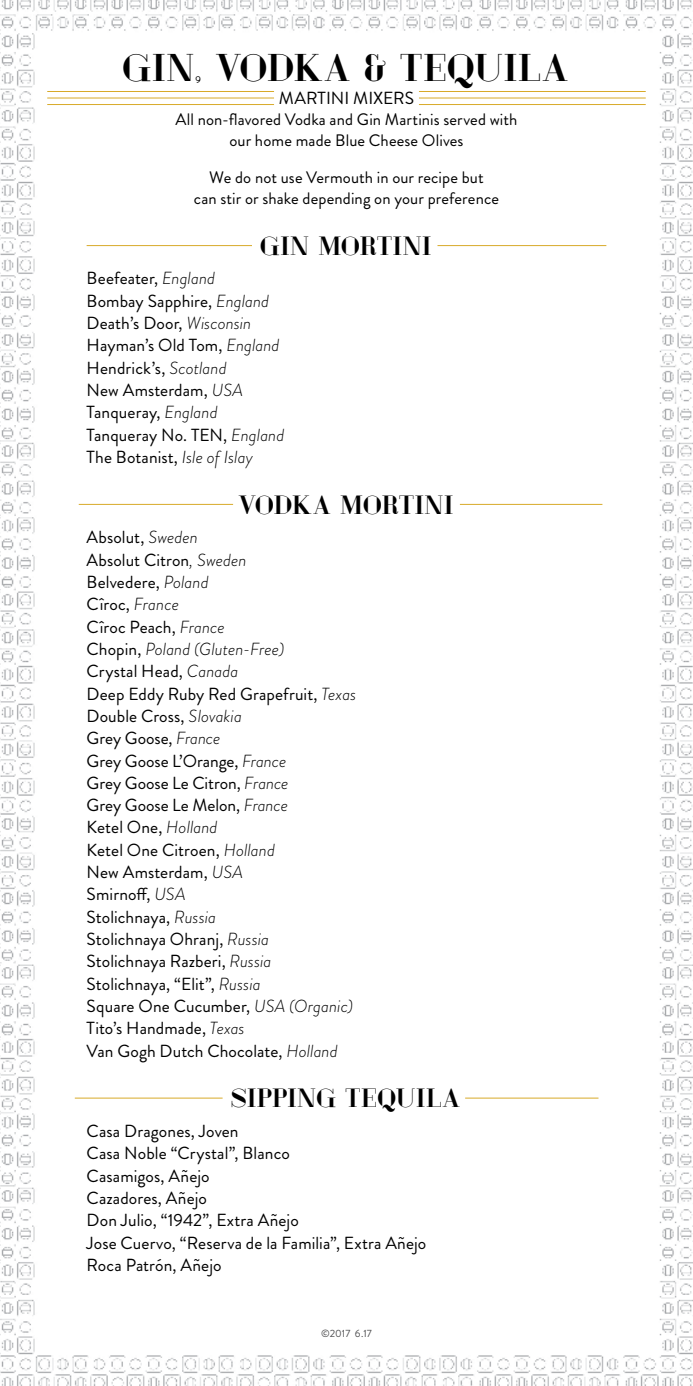
<style>
.page{position:relative;width:693px;height:1386px;background:#fff}
.page>*{position:absolute;margin:0;border:0;box-sizing:border-box;transform-origin:0 0}
.t1{font:38.5px "London Fill";letter-spacing:.02em;color:#000}
.t2{font:26.25px "London Fill";letter-spacing:.025em;color:#000}
.t3{font:26.25px "London Fill";color:#000}
.t4{font:17.5px/22.2px "Brandon Grotesque";letter-spacing:.005em;color:#000}
.t5{font:16.62px/21px "Brandon Grotesque";letter-spacing:.01em;color:#000;text-align:center}
.t6{font:10.5px "Brandon Grotesque";letter-spacing:.01em;color:#4d4d4f}
.s1{font-weight:300;font-style:italic}
</style>
<div class="page">
<img style="left:1px;top:0;width:692px;height:1386px">
<img style="left:0;top:0;width:1px;height:1386px">
<hr style="left:47px;top:91px;width:227px;height:1px;background:#d8aa29">
<hr style="left:47px;top:104px;width:227px;height:1px;background:#d8aa29">
<hr style="left:47px;top:98px;width:227px;height:1px;background:#d8aa29">
<hr style="left:79px;top:504px;width:154px;height:1px;background:#d8aa29">
<hr style="left:460px;top:504px;width:142px;height:1px;background:#d8aa29">
<hr style="left:465px;top:1098px;width:133px;height:1px;background:#d8aa29">
<hr style="left:75px;top:1098px;width:148px;height:1px;background:#d8aa29">
<hr style="left:87px;top:245px;width:165px;height:1px;background:#d8aa29">
<hr style="left:438px;top:245px;width:168px;height:1px;background:#d8aa29">
<hr style="left:419px;top:91px;width:227px;height:1px;background:#d8aa29">
<hr style="left:419px;top:104px;width:227px;height:1px;background:#d8aa29">
<hr style="left:419px;top:98px;width:227px;height:1px;background:#d8aa29">
<h1 class="t1" style="left:123px;top:47px;width:448px">GIN, VODKA &amp; TEQUILA</h1>
<p class="t4" style="left:279px;top:87px;width:137px">MARTINI MIXERS</p>
<p class="t5" style="left:176px;top:109px;width:343px">All non-flavored Vodka and Gin Martinis served with our home made Blue Cheese Olives</p>
<p class="t5" style="left:194px;top:167px;width:307px">We do not use Vermouth in our recipe but<br>can stir or shake depending on your preference</p>
<h2 class="t2" style="left:261px;top:232px;width:173px">GIN MORTINI</h2>
<p class="t4" style="left:87px;top:267px;width:199px">Beefeater, <span class="s1">England<br></span>Bombay Sapphire, <span class="s1">England<br></span>Death’s Door, <span class="s1">Wisconsin<br></span>Hayman’s Old Tom, <span class="s1">England<br></span>Hendrick’s, <span class="s1">Scotland<br></span>New Amsterdam, <span class="s1">USA<br></span>Tanqueray, <span class="s1">England<br></span>Tanqueray No. TEN, <span class="s1">England<br></span>The Botanist, <span class="s1">Isle of Islay</span></p>
<h2 class="t3" style="left:239px;top:491px;width:217px">VODKA MORTINI</h2>
<p class="t4" style="left:87px;top:527px;width:271px">Absolut, <span class="s1">Sweden<br></span>Absolut Citron<span class="s1">, Sweden<br></span>Belvedere, <span class="s1">Poland<br></span>Cîroc, <span class="s1">France<br></span>Cîroc Peach, <span class="s1">France<br></span>Chopin, <span class="s1">Poland (Gluten-Free)<br></span>Crystal Head, <span class="s1">Canada<br></span>Deep Eddy Ruby Red Grapefruit, <span class="s1">Texas<br></span>Double Cross, <span class="s1">Slovakia<br></span>Grey Goose, <span class="s1">France<br></span>Grey Goose L’Orange, <span class="s1">France<br></span>Grey Goose Le Citron, <span class="s1">France<br></span>Grey Goose Le Melon, <span class="s1">France<br></span>Ketel One, <span class="s1">Holland<br></span>Ketel One Citroen, <span class="s1">Holland<br></span>New Amsterdam, <span class="s1">USA<br></span>Smirnoff, <span class="s1">USA<br></span>Stolichnaya, <span class="s1">Russia<br></span>Stolichnaya Ohranj, <span class="s1">Russia<br></span>Stolichnaya Razberi, <span class="s1">Russia<br></span>Stolichnaya, “Elit”, <span class="s1">Russia<br></span>Square One Cucumber, <span class="s1">USA (Organic)<br></span>Tito’s Handmade, <span class="s1">Texas<br></span>Van Gogh Dutch Chocolate, <span class="s1">Holland</span></p>
<h2 class="t2" style="left:232px;top:1084px;width:231px">SIPPING TEQUILA</h2>
<p class="t4" style="left:87px;top:1120px;width:341px">Casa Dragones, Joven<br>Casa Noble “Crystal”, Blanco<br>Casamigos, Añejo<br>Cazadores, Añejo<br>Don Julio, “1942”, Extra Añejo<br>Jose Cuervo, “Reserva de la Familia”, Extra Añejo<br>Roca Patrón, Añejo</p>
<p class="t6" style="left:321px;top:1326px;width:52px">©2017 6.17</p>
</div>
